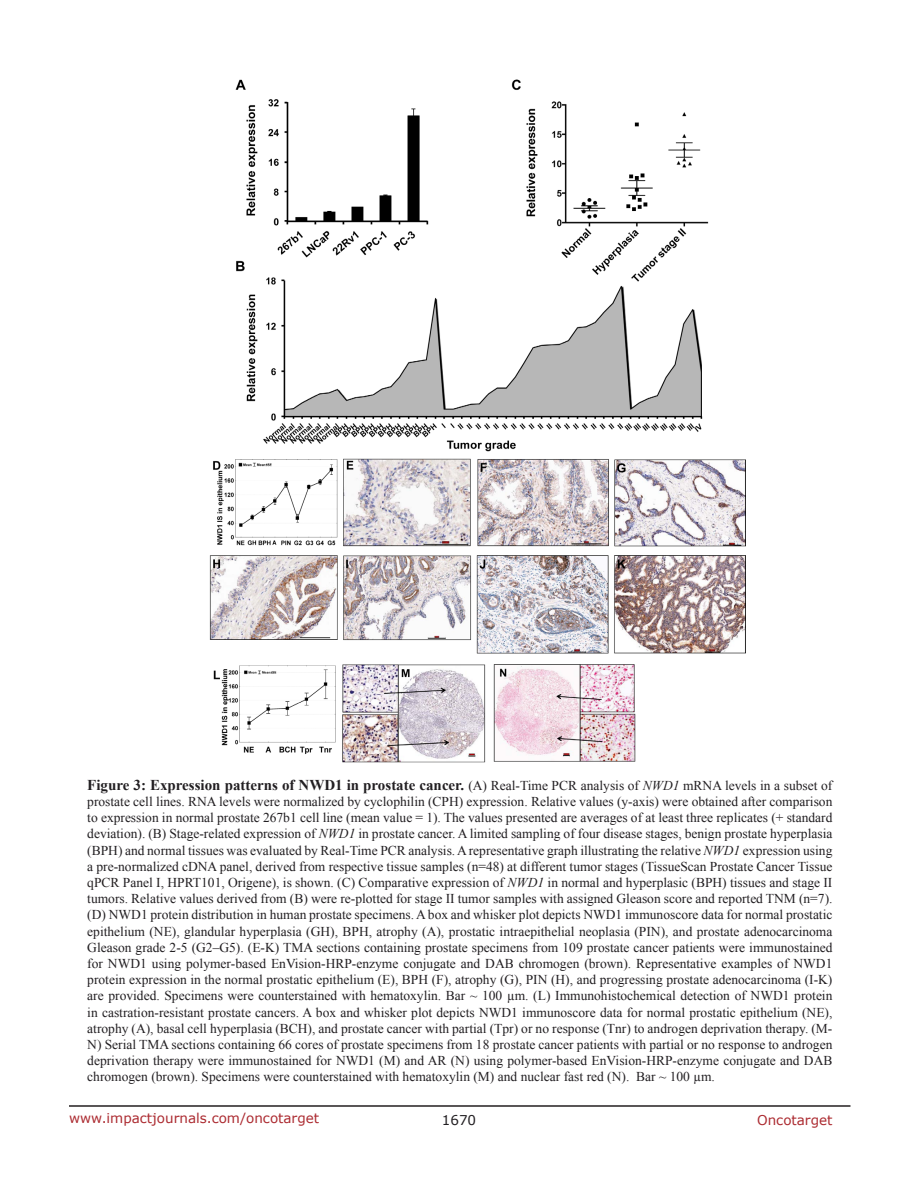
<style>
.page{position:relative;width:918px;height:1188px;background:#fff}
.page>*{position:absolute;margin:0;border:0;box-sizing:border-box;transform-origin:0 0}
.FigureText{font:700 15px "Times New Roman";color:#221f22}
.FigureText-2{font:13.5px/16.2px "Times New Roman";color:#221f22;text-align:justify}
.t1{font:13.5px "Verdana";color:#ac2b31}
.t2{font:13.5px "Verdana";color:#221f22}
.s1{font-weight:400;font-size:13.5px}
.s2{font-weight:400;font-style:italic;font-size:13.5px}
.s3{font-style:italic}
.s4{color:#231f20}
</style>
<div class="page">
<hr style="left:69px;top:1105px;width:781px;height:2px;background:#231f20">
<img style="left:209px;top:79px;width:536px;height:684px">
<p class="FigureText" style="left:87px;top:774px;width:747px">Figure 3: Expression patterns of NWD1 in prostate cancer. <span class="s1">(A) Real-Time PCR analysis of</span> <span class="s2">NWD1</span> <span class="s1">mRNA levels in a subset of</span></p>
<p class="FigureText-2" style="left:87px;top:793px;width:747px">prostate cell lines. RNA levels were normalized by cyclophilin (CPH) expression. Relative values (y-axis) were obtained after comparison to expression in normal prostate 267b1 cell line (mean value = 1). The values presented are averages of at least three replicates (+ standard deviation). (B) Stage-related expression of <span class="s3">NWD1</span> in prostate cancer. A limited sampling of four disease stages, benign prostate hyperplasia (BPH) and normal tissues was evaluated by Real-Time PCR analysis. A representative graph illustrating the relative <span class="s3">NWD1</span> expression using a pre-normalized cDNA panel, derived from respective tissue samples (n=48) at different tumor stages (TissueScan Prostate Cancer <span class="s4">Tissue qPCR</span> Panel <span class="s4">I</span>, HPRT101, Origene), is shown. (C) Comparative expression of <span class="s3">NWD1</span> in normal and hyperplasic (BPH) tissues and stage II tumors. Relative values derived from (B) were re-plotted for stage II tumor samples with assigned Gleason score and reported TNM (n=7). (D) NWD1 protein distribution in human prostate specimens. A box and whisker plot depicts NWD1 immunoscore data for normal prostatic epithelium (NE), glandular hyperplasia (GH), BPH, atrophy (A), prostatic intraepithelial neoplasia (PIN), and prostate adenocarcinoma Gleason grade 2-5 (G2–G5). (E-K) TMA sections containing prostate specimens from 109 prostate cancer patients were immunostained for NWD1 using polymer-based EnVision-HRP-enzyme conjugate and DAB chromogen (brown). Representative examples of NWD1 protein expression in the normal prostatic epithelium (E), BPH (F), atrophy (G), PIN (H), and progressing prostate adenocarcinoma (I-K) are provided. Specimens were counterstained with hematoxylin. Bar ~ 100 µm. (L) Immunohistochemical detection of NWD1 protein in castration-resistant prostate cancers. A box and whisker plot depicts NWD1 immunoscore data for normal prostatic epithelium (NE), atrophy (A), basal cell hyperplasia (BCH), and prostate cancer with partial (Tpr) or no response (Tnr) to androgen deprivation therapy. (M-N) Serial TMA sections containing 66 cores of prostate specimens from 18 prostate cancer patients with partial or no response to androgen deprivation therapy were immunostained for NWD1 (M) and AR (N) using polymer-based EnVision-HRP-enzyme conjugate and DAB chromogen (brown). Specimens were counterstained with hematoxylin (M) and nuclear fast red (N). Bar ~ 100 µm.</p>
<p class="t1" style="left:69px;top:1109px;width:252px">www.impactjournals.com/oncotarget</p>
<p class="t2" style="left:442px;top:1111px;width:36px">1670</p>
<p class="t1" style="left:757px;top:1111px;width:77px">Oncotarget</p>
</div>
